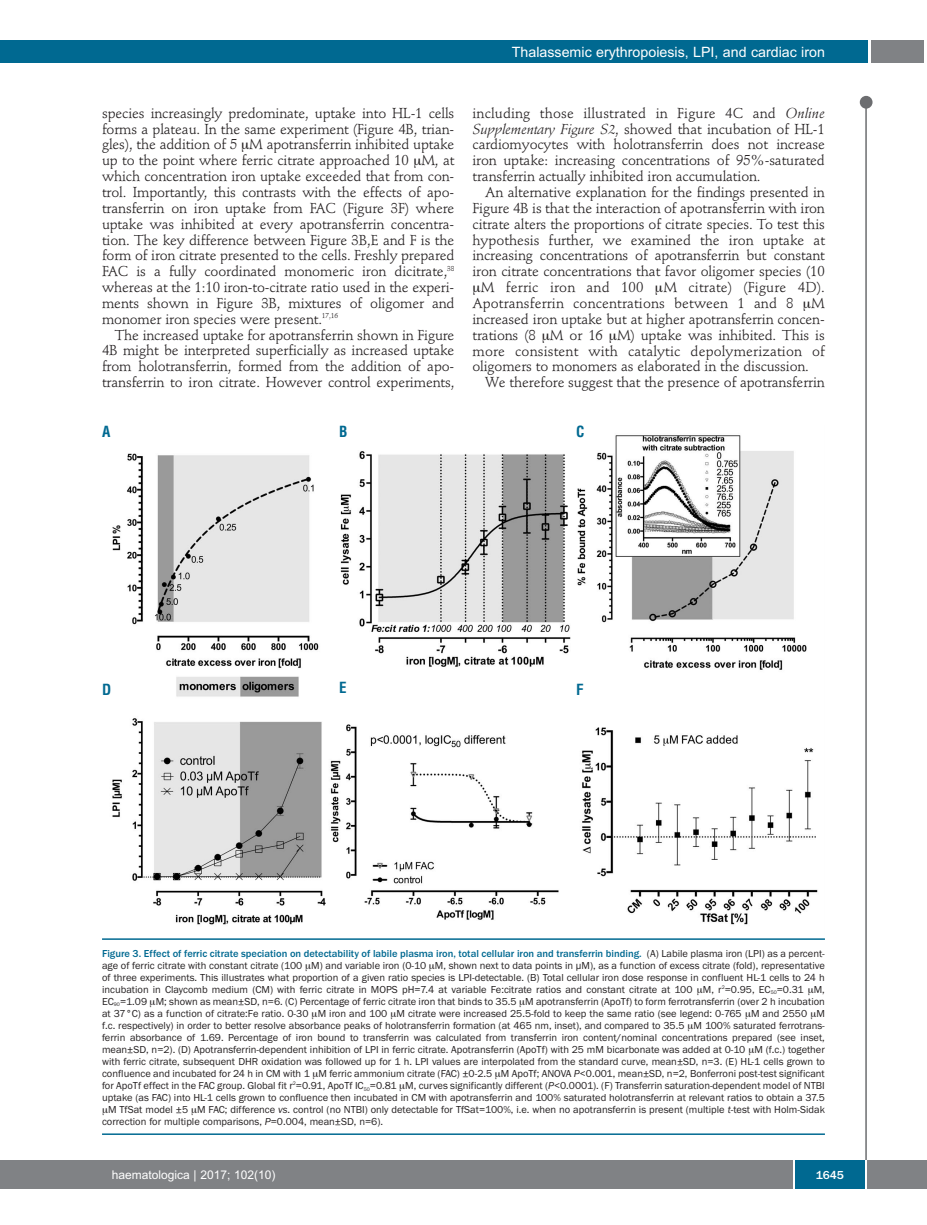
<style>
.page{position:relative;width:927px;height:1225px;background:#fff}
.page>*{position:absolute;margin:0;border:0;box-sizing:border-box;transform-origin:0 0}
.t1{font:700 condensed 15px "Helvetica";color:#006991}
.t2{font:14.25px/15.9px "Stempel Schneidler";letter-spacing:-.01em;color:#231f20;text-align:justify}
.t3{font:14.25px "Arial";color:#fff}
.t4{font:14.25px "Stempel Schneidler";letter-spacing:.01em;color:#231f20}
.t5{font:12px "Arial";color:#fff}
.t6{font:500 12px "Franklin Gothic";color:#fff}
.t7{font:10.5px "Franklin Gothic";color:#231f20}
.t8{font:500 10.5px "Franklin Gothic";color:#006991}
.s1{font-style:italic}
.s2{font-weight:400;color:#231f20}
</style>
<div class="page">
<div style="left:860px;top:96px;width:12px;height:13px;background:#6c6d70;border-radius:50%"></div>
<hr style="left:865px;top:98px;width:2px;height:1062px;background:#6c6d70">
<div style="left:871px;top:40px;width:52px;height:22px;background:#808285"></div>
<div style="left:18px;top:40px;width:849px;height:22px;background:#006991"></div>
<div style="left:17px;top:1160px;width:910px;height:28px;background:#808285"></div>
<div style="left:795px;top:1160px;width:70px;height:28px;background:#006991"></div>
<hr style="left:793px;top:1160px;width:2px;height:28px;background:#fff">
<hr style="left:865px;top:1160px;width:2px;height:28px;background:#fff">
<div style="left:0;top:40px;width:19px;height:22px;background:#006991"></div>
<div style="left:0;top:1160px;width:18px;height:28px;background:#808285"></div>
<img style="left:112px;top:435px;width:706px;height:490px">
<hr style="left:102px;top:938px;width:723px;height:2px;background:#006991">
<hr style="left:102px;top:1133px;width:723px;height:2px;background:#006991">
<h2 class="t3" style="left:512px;top:44px;width:315px">Thalassemic erythropoiesis, LPI, and cardiac iron</h2>
<p class="t2" style="left:102px;top:106px;width:354px">species increasingly predominate, uptake into HL-1 cells forms a plateau. In the same experiment (Figure 4B, trian&shy;gles), the addition of 5 M apotransferrin inhibited uptake up to the point where ferric citrate approached 10 M, at which concentration iron uptake exceeded that from con&shy;trol. Importantly, this contrasts with the effects of apo&shy;transferrin on iron uptake from FAC (Figure 3F) where uptake was inhibited at every apotransferrin concentra&shy;tion. The key difference between Figure 3B,E and F is the form of iron citrate presented to the cells. Freshly prepared FAC is a fully coordinated monomeric iron dicitrate,<sup>38 </sup>whereas at the 1:10 iron-to-citrate ratio used in the experi&shy;ments shown in Figure 3B, mixtures of oligomer and monomer iron species were present.<sup>17,16</sup></p>
<h2 class="t2" style="left:102px;top:328px;width:354px;text-indent:13px">The increased uptake for apotransferrin shown in Figure 4B might be interpreted superficially as increased uptake from holotransferrin, formed from the addition of apo&shy;transferrin to iron citrate. However control experiments,</h2>
<p class="t2" style="left:472px;top:106px;width:354px">including those illustrated in Figure 4C and <span class="s1">Online Supplementary Figure S2</span>, showed that incubation of HL-1 cardiomyocytes with holotransferrin does not increase iron uptake: increasing concentrations of 95%-saturated transferrin actually inhibited iron accumulation.</p>
<h2 class="t2" style="left:485px;top:185px;width:341px">An alternative explanation for the findings presented in</h2>
<h2 class="t2" style="left:472px;top:201px;width:354px">Figure 4B is that the interaction of apotransferrin with iron</h2>
<h2 class="t2" style="left:472px;top:217px;width:354px">citrate alters the proportions of citrate species. To test this</h2>
<h2 class="t2" style="left:472px;top:233px;width:354px">hypothesis further, we examined the iron uptake at</h2>
<h2 class="t2" style="left:472px;top:249px;width:354px">increasing concentrations of apotransferrin but constant</h2>
<h2 class="t2" style="left:472px;top:265px;width:354px">iron citrate concentrations that favor oligomer species (10</h2>
<h2 class="t4" style="left:481px;top:281px;width:164px">M ferric iron and 100</h2>
<p class="t2" style="left:472px;top:281px;width:354px;text-indent:191px">M citrate) (Figure 4D).<br>Apotransferrin concentrations between 1 and 8 M increased iron uptake but at higher apotransferrin concen&shy;trations (8 M or 16 M) uptake was inhibited. This is more consistent with catalytic depolymerization of oligomers to monomers as elaborated in the discussion.</p>
<h2 class="t2" style="left:485px;top:376px;width:341px">We therefore suggest that the presence of apotransferrin</h2>
<h1 class="t1" style="left:102px;top:423px;width:10px">A</h1>
<h1 class="t1" style="left:339px;top:423px;width:10px">B</h1>
<h1 class="t1" style="left:576px;top:423px;width:10px">C</h1>
<h1 class="t1" style="left:102px;top:681px;width:11px">D</h1>
<h1 class="t1" style="left:339px;top:679px;width:9px">E</h1>
<h1 class="t1" style="left:576px;top:681px;width:9px">F</h1>
<p class="t8" style="left:102px;top:947px;width:724px">Figure 3. Effect of ferric citrate speciation on detectability of labile plasma iron, total cellular iron and transferrin binding. <span class="s2">(A) Labile plasma iron (LPI) as a percent-</span></p>
<p class="t7" style="left:102px;top:959px;width:724px">age of ferric citrate with constant citrate (100 M) and variable iron (0-10 M, shown next to data points in µM), as a function of excess citrate (fold), representative</p>
<p class="t7" style="left:102px;top:971px;width:724px">of three experiments. This illustrates what proportion of a given ratio species is LPI-detectable. (B) Total cellular iron dose response in confluent HL-1 cells to 24 h</p>
<p class="t7" style="left:102px;top:983px;width:724px">incubation in Claycomb medium (CM) with ferric citrate in MOPS pH=7.4 at variable Fe:citrate ratios and constant citrate at 100 M, r<sup>2</sup>=0.95, EC<sub>50</sub>=0.31 M,</p>
<p class="t7" style="left:102px;top:995px;width:724px">EC<sub>90</sub>=1.09 M; shown as mean±SD, n=6. (C) Percentage of ferric citrate iron that binds to 35.5 M apotransferrin (ApoTf) to form ferrotransferrin (over 2 h incubation</p>
<p class="t7" style="left:102px;top:1007px;width:724px">at 37°C) as a function of citrate:Fe ratio. 0-30 M iron and 100 M citrate were increased 25.5-fold to keep the same ratio (see legend: 0-765 M and 2550 M</p>
<p class="t7" style="left:102px;top:1019px;width:724px">f.c. respectively) in order to better resolve absorbance peaks of holotransferrin formation (at 465 nm, inset), and compared to 35.5 M 100% saturated ferrotrans-</p>
<p class="t7" style="left:102px;top:1031px;width:724px">ferrin absorbance of 1.69. Percentage of iron bound to transferrin was calculated from transferrin iron content/nominal concentrations prepared (see inset,</p>
<p class="t7" style="left:102px;top:1043px;width:724px">mean±SD, n=2). (D) Apotransferrin-dependent inhibition of LPI in ferric citrate. Apotransferrin (ApoTf) with 25 mM bicarbonate was added at 0-10 M (f.c.) together</p>
<p class="t7" style="left:102px;top:1055px;width:724px">with ferric citrate, subsequent DHR oxidation was followed up for 1 h. LPI values are interpolated from the standard curve, mean±SD, n=3. (E) HL-1 cells grown to</p>
<p class="t7" style="left:102px;top:1067px;width:724px">confluence and incubated for 24 h in CM with 1 M ferric ammonium citrate (FAC) ±0-2.5 M ApoTf; ANOVA <span class="s1">P</span>&lt;0.001, mean±SD, n=2, Bonferroni post-test significant</p>
<p class="t7" style="left:102px;top:1079px;width:724px">for ApoTf effect in the FAC group. Global fit r<sup>2</sup>=0.91, ApoTf IC<sub>50</sub>=0.81 M, curves significantly different (<span class="s1">P</span>&lt;0.0001). (F) Transferrin saturation-dependent model of NTBI</p>
<p class="t7" style="left:102px;top:1091px;width:724px">uptake (as FAC) into HL-1 cells grown to confluence then incubated in CM with apotransferrin and 100% saturated holotransferrin at relevant ratios to obtain a 37.5</p>
<p class="t7" style="left:108px;top:1103px;width:718px">M TfSat model ±5 M FAC; difference <span class="s1">vs.</span> control (no NTBI) only detectable for TfSat=100%, i.e. when no apotransferrin is present (multiple <span class="s1">t</span>-test with Holm-Sidak</p>
<p class="t7" style="left:102px;top:1115px;width:283px">correction for multiple comparisons, <span class="s1">P</span>=0.004, mean±SD, n=6).</p>
<p class="t5" style="left:112px;top:1167px;width:165px">haematologica | 2017; 102(10)</p>
<p class="t6" style="left:816px;top:1167px;width:29px">1645</p>
</div>
